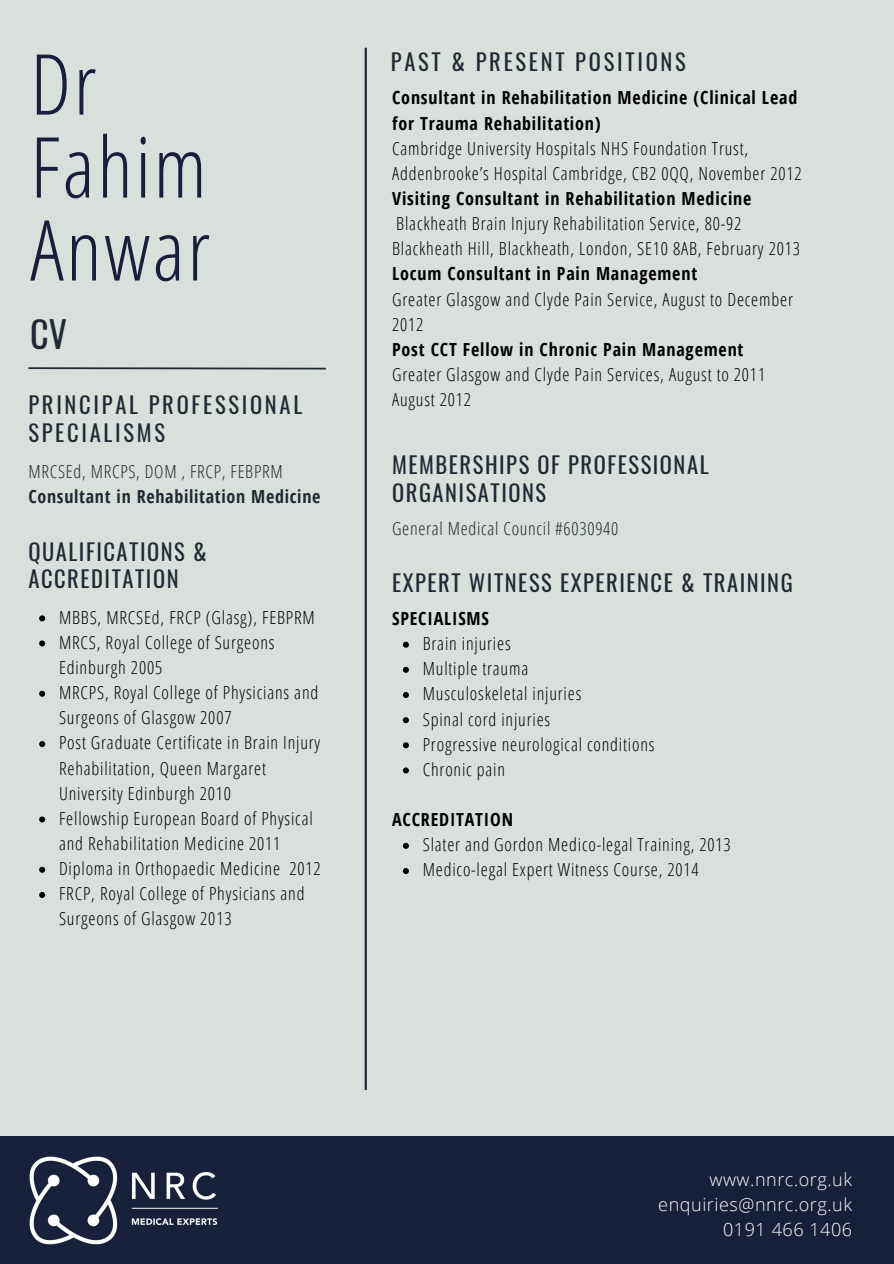
<style>
.page{position:relative;width:894px;height:1264px;background:#fff}
.page>*{position:absolute;margin:0;border:0;box-sizing:border-box;transform-origin:0 0}
.t1{font:300 84px/82.9px "Open Sans Condensed";letter-spacing:.03em;color:#171f3a}
.t2{font:36px "Oswald";color:#212932}
.t3{font:22.5px/27.6px "Oswald";letter-spacing:.07em;color:#212932}
.t4{font:22.5px/27.6px "Oswald";letter-spacing:.12em;color:#212932}
.t5{font:300 18px/25.2px "Open Sans Condensed";letter-spacing:.045em;color:#000}
.t6{font:700 18px/25.2px "Open Sans Condensed";letter-spacing:.045em;color:#000}
.t7{font:300 18px "Open Sans Condensed";letter-spacing:.04em;color:#212932}
.t8{font:300 18px "Open Sans";letter-spacing:.03em;color:#fff}
.t9{font:700 18px "Open Sans Condensed";letter-spacing:.04em;color:#212932}
</style>
<div class="page">
<div style="left:0;top:0;width:893px;height:1263px;background:#d9dfdb"></div>
<svg style="left:364px;top:48px;width:3px;height:1041px;background:#51585e"></svg>
<svg style="left:28px;top:367px;width:298px;height:2px"></svg>
<div style="left:0;top:1136px;width:893px;height:127px;background:#171f3a"></div>
<img style="left:29px;top:1156px;width:189px;height:89px">
<svg style="left:39px;top:615px;width:6px;height:6px"></svg>
<svg style="left:39px;top:640px;width:6px;height:6px"></svg>
<svg style="left:39px;top:690px;width:6px;height:6px"></svg>
<svg style="left:39px;top:741px;width:6px;height:6px"></svg>
<svg style="left:39px;top:816px;width:6px;height:6px"></svg>
<svg style="left:39px;top:866px;width:6px;height:6px"></svg>
<svg style="left:39px;top:892px;width:6px;height:6px"></svg>
<svg style="left:403px;top:641px;width:6px;height:6px"></svg>
<svg style="left:403px;top:667px;width:6px;height:6px"></svg>
<svg style="left:403px;top:692px;width:6px;height:6px"></svg>
<svg style="left:403px;top:717px;width:6px;height:6px"></svg>
<svg style="left:403px;top:742px;width:6px;height:6px"></svg>
<svg style="left:403px;top:767px;width:6px;height:6px"></svg>
<svg style="left:403px;top:842px;width:6px;height:6px"></svg>
<svg style="left:403px;top:868px;width:6px;height:6px"></svg>
<p class="t1" style="left:30px;top:40px;width:68px">Dr</p>
<p class="t1" style="left:30px;top:123px;width:181px">Fahim<br>Anwar</p>
<p class="t2" style="left:30px;top:305px;width:38px">CV</p>
<p class="t4" style="left:28px;top:390px;width:275px">PRINCIPAL PROFESSIONAL<br>SPECIALISMS</p>
<p class="t7" style="left:28px;top:459px;width:256px">MRCSEd, MRCPS, DOM , FRCP, FEBPRM</p>
<p class="t9" style="left:28px;top:484px;width:293px">Consultant in Rehabilitation Medicine</p>
<p class="t3" style="left:28px;top:536px;width:180px">QUALIFICATIONS &amp;<br>ACCREDITATION</p>
<p class="t5" style="left:59px;top:604px;width:257px">MBBS, MRCSEd, FRCP (Glasg), FEBPRM</p>
<p class="t5" style="left:59px;top:629px;width:217px">MRCS, Royal College of Surgeons<br>Edinburgh 2005</p>
<p class="t5" style="left:59px;top:679px;width:261px">MRCPS, Royal College of Physicians and<br>Surgeons of Glasgow 2007</p>
<p class="t5" style="left:59px;top:730px;width:263px">Post Graduate Certificate in Brain Injury<br>Rehabilitation, Queen Margaret<br>University Edinburgh 2010</p>
<p class="t5" style="left:59px;top:805px;width:255px">Fellowship European Board of Physical and Rehabilitation Medicine 2011</p>
<p class="t5" style="left:59px;top:855px;width:263px">Diploma in Orthopaedic Medicine 2012</p>
<p class="t5" style="left:59px;top:880px;width:247px">FRCP, Royal College of Physicians and<br>Surgeons of Glasgow 2013</p>
<p class="t4" style="left:391px;top:47px;width:296px">PAST &amp; PRESENT POSITIONS</p>
<p class="t6" style="left:392px;top:85px;width:406px">Consultant in Rehabilitation Medicine (Clinical Lead for Trauma Rehabilitation)</p>
<p class="t5" style="left:392px;top:135px;width:411px">Cambridge University Hospitals NHS Foundation Trust,<br>Addenbrooke’s Hospital Cambridge, CB2 0QQ, November 2012</p>
<p class="t6" style="left:392px;top:185px;width:360px">Visiting Consultant in Rehabilitation Medicine</p>
<p class="t5" style="left:392px;top:210px;width:409px">Blackheath Brain Injury Rehabilitation Service, 80-92<br>Blackheath Hill, Blackheath, London, SE10 8AB, February 2013</p>
<p class="t6" style="left:392px;top:261px;width:306px">Locum Consultant in Pain Management</p>
<p class="t5" style="left:392px;top:286px;width:402px">Greater Glasgow and Clyde Pain Service, August to December<br>2012</p>
<p class="t6" style="left:392px;top:336px;width:353px">Post CCT Fellow in Chronic Pain Management</p>
<p class="t5" style="left:392px;top:361px;width:374px">Greater Glasgow and Clyde Pain Services, August to 2011<br>August 2012</p>
<p class="t3" style="left:392px;top:450px;width:318px">MEMBERSHIPS OF PROFESSIONAL<br>ORGANISATIONS</p>
<p class="t7" style="left:392px;top:515px;width:228px">General Medical Council #6030940</p>
<p class="t3" style="left:392px;top:568px;width:402px">EXPERT WITNESS EXPERIENCE &amp; TRAINING</p>
<p class="t6" style="left:392px;top:605px;width:98px">SPECIALISMS</p>
<p class="t5" style="left:422px;top:630px;width:89px">Brain injuries</p>
<p class="t5" style="left:422px;top:655px;width:107px">Multiple trauma</p>
<p class="t5" style="left:422px;top:680px;width:160px">Musculoskeletal injuries</p>
<p class="t5" style="left:422px;top:706px;width:129px">Spinal cord injuries</p>
<p class="t5" style="left:422px;top:731px;width:233px">Progressive neurological conditions</p>
<p class="t5" style="left:422px;top:756px;width:84px">Chronic pain</p>
<p class="t6" style="left:392px;top:806px;width:122px">ACCREDITATION</p>
<p class="t5" style="left:422px;top:831px;width:309px">Slater and Gordon Medico-legal Training, 2013</p>
<p class="t5" style="left:422px;top:856px;width:277px">Medico-legal Expert Witness Course, 2014</p>
<p class="t8" style="left:709px;top:1166px;width:144px">www.nnrc.org.uk</p>
<p class="t8" style="left:658px;top:1191px;width:195px">enquiries@nnrc.org.uk</p>
<p class="t8" style="left:723px;top:1216px;width:130px">0191 466 1406</p>
</div>
